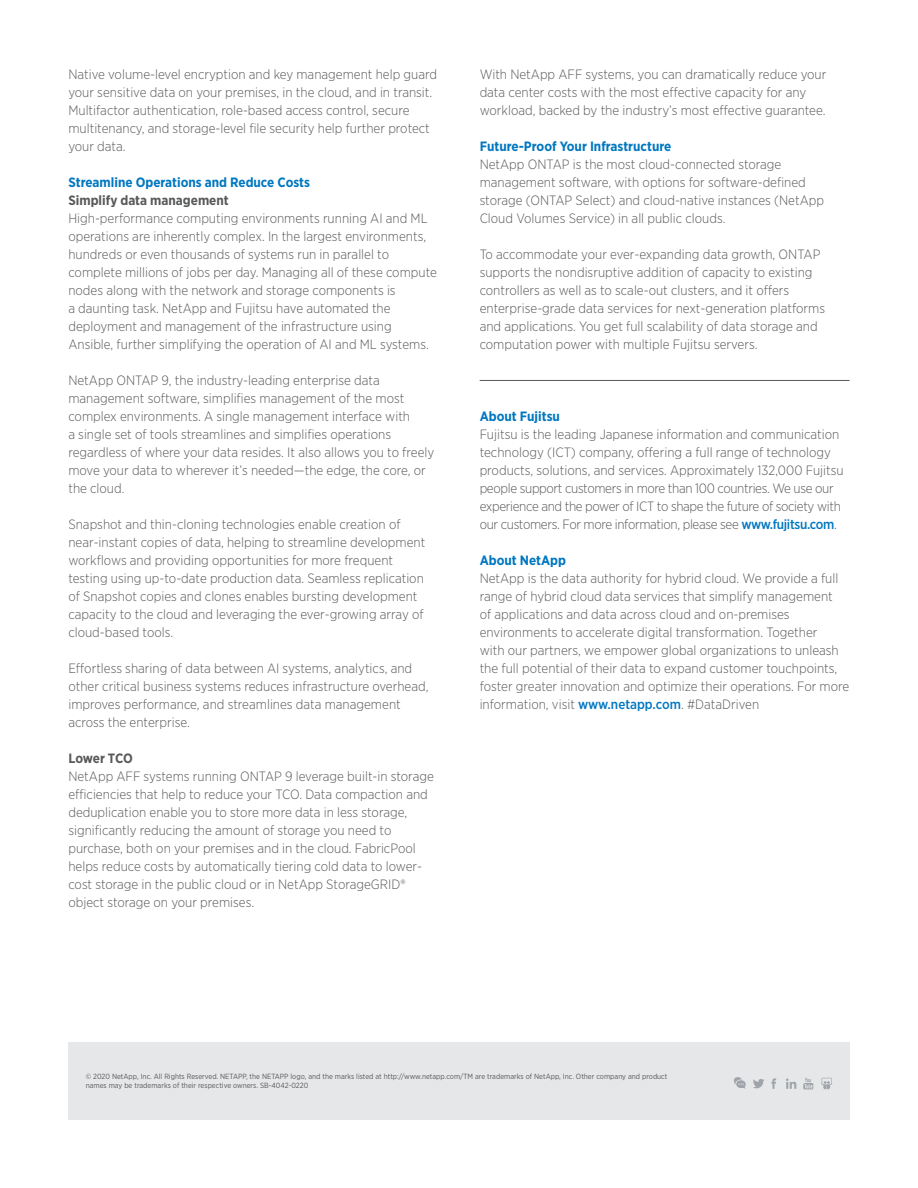
<style>
.page{position:relative;width:918px;height:1188px;background:#fff}
.page>*{position:absolute;margin:0;border:0;box-sizing:border-box;transform-origin:0 0}
.t1{font:300 13.5px/18px "Gotham Narrow";color:#58595b}
.t2{font:700 13.5px "Gotham Narrow";color:#0077c1}
.t3{font:700 13.5px "Gotham Narrow";color:#58595b}
.t4{font:700 13.5px "Gotham Narrow";letter-spacing:-.02em;color:#58595b}
.t5{font:7.5px/9px "Gotham Narrow";color:#58595b}
.s1{font-weight:500;color:#0077c1}
</style>
<div class="page">
<div style="left:68px;top:1042px;width:782px;height:78px;background:#e6e7e8"></div>
<svg style="left:803px;top:1078px;width:10px;height:11px"></svg>
<svg style="left:771px;top:1078px;width:5px;height:11px"></svg>
<svg style="left:786px;top:1078px;width:10px;height:11px"></svg>
<svg style="left:753px;top:1079px;width:11px;height:9px"></svg>
<svg style="left:821px;top:1078px;width:12px;height:12px"></svg>
<svg style="left:734px;top:1077px;width:12px;height:12px"></svg>
<hr style="left:480px;top:380px;width:370px;height:1px;background:#58595b">
<p class="t1" style="left:68px;top:65px;width:370px">Native volume-level encryption and key management help guard your sensitive data on your premises, in the cloud, and in transit.<br>Multifactor authentication, role-based access control, secure multitenancy, and storage-level file security help further protect your data.</p>
<p class="t2" style="left:68px;top:174px;width:243px">Streamline Operations and Reduce Costs</p>
<p class="t3" style="left:68px;top:192px;width:162px">Simplify data management</p>
<p class="t1" style="left:68px;top:209px;width:370px">High-performance computing environments running AI and ML operations are inherently complex. In the largest environments, hundreds or even thousands of systems run in parallel to complete millions of jobs per day. Managing all of these compute nodes along with the network and storage components is<br>a daunting task. NetApp and Fujitsu have automated the deployment and management of the infrastructure using Ansible, further simplifying the operation of AI and ML systems.</p>
<p class="t1" style="left:68px;top:371px;width:367px">NetApp ONTAP 9, the industry-leading enterprise data management software, simplifies management of the most complex environments. A single management interface with<br>a single set of tools streamlines and simplifies operations regardless of where your data resides. It also allows you to freely move your data to wherever it’s needed—the edge, the core, or the cloud.</p>
<p class="t1" style="left:68px;top:515px;width:358px">Snapshot and thin-cloning technologies enable creation of near-instant copies of data, helping to streamline development workflows and providing opportunities for more frequent testing using up-to-date production data. Seamless replication of Snapshot copies and clones enables bursting development capacity to the cloud and leveraging the ever-growing array of cloud-based tools.</p>
<p class="t1" style="left:68px;top:659px;width:362px">Effortless sharing of data between AI systems, analytics, and other critical business systems reduces infrastructure overhead, improves performance, and streamlines data management across the enterprise.</p>
<p class="t4" style="left:68px;top:750px;width:66px">Lower TCO</p>
<p class="t1" style="left:68px;top:767px;width:367px">NetApp AFF systems running ONTAP 9 leverage built-in storage efficiencies that help to reduce your TCO. Data compaction and deduplication enable you to store more data in less storage, significantly reducing the amount of storage you need to purchase, both on your premises and in the cloud. FabricPool helps reduce costs by automatically tiering cold data to lower&shy;cost storage in the public cloud or in NetApp StorageGRID® object storage on your premises.</p>
<p class="t1" style="left:480px;top:65px;width:348px">With NetApp AFF systems, you can dramatically reduce your data center costs with the most effective capacity for any workload, backed by the industry’s most effective guarantee.</p>
<p class="t2" style="left:480px;top:138px;width:193px">Future-Proof Your Infrastructure</p>
<p class="t1" style="left:480px;top:155px;width:346px">NetApp ONTAP is the most cloud-connected storage management software, with options for software-defined storage (ONTAP Select) and cloud-native instances (NetApp Cloud Volumes Service) in all public clouds.</p>
<p class="t1" style="left:480px;top:245px;width:347px">To accommodate your ever-expanding data growth, ONTAP supports the nondisruptive addition of capacity to existing controllers as well as to scale-out clusters, and it offers enterprise-grade data services for next-generation platforms and applications. You get full scalability of data storage and computation power with multiple Fujitsu servers.</p>
<p class="t2" style="left:480px;top:408px;width:82px">About Fujitsu</p>
<p class="t1" style="left:480px;top:425px;width:366px">Fujitsu is the leading Japanese information and communication technology (ICT) company, offering a full range of technology products, solutions, and services. Approximately 132,000 Fujitsu people support customers in more than 100 countries. We use our experience and the power of ICT to shape the future of society with our customers. For more information, please see <span class="s1">www.fujitsu.com</span>.</p>
<p class="t2" style="left:480px;top:552px;width:88px">About NetApp</p>
<p class="t1" style="left:480px;top:569px;width:371px">NetApp is the data authority for hybrid cloud. We provide a full range of hybrid cloud data services that simplify management<br>of applications and data across cloud and on-premises environments to accelerate digital transformation. Together<br>with our partners, we empower global organizations to unleash the full potential of their data to expand customer touchpoints, foster greater innovation and optimize their operations. For more information, visit <span class="s1">www.netapp.com</span>. #DataDriven</p>
<p class="t5" style="left:86px;top:1072px;width:583px">© 2020 NetApp, Inc. All Rights Reserved. NETAPP, the NETAPP logo, and the marks listed at http://www.netapp.com/TM are trademarks of NetApp, Inc. Other company and product names may be trademarks of their respective owners. SB-4042-0220</p>
</div>
